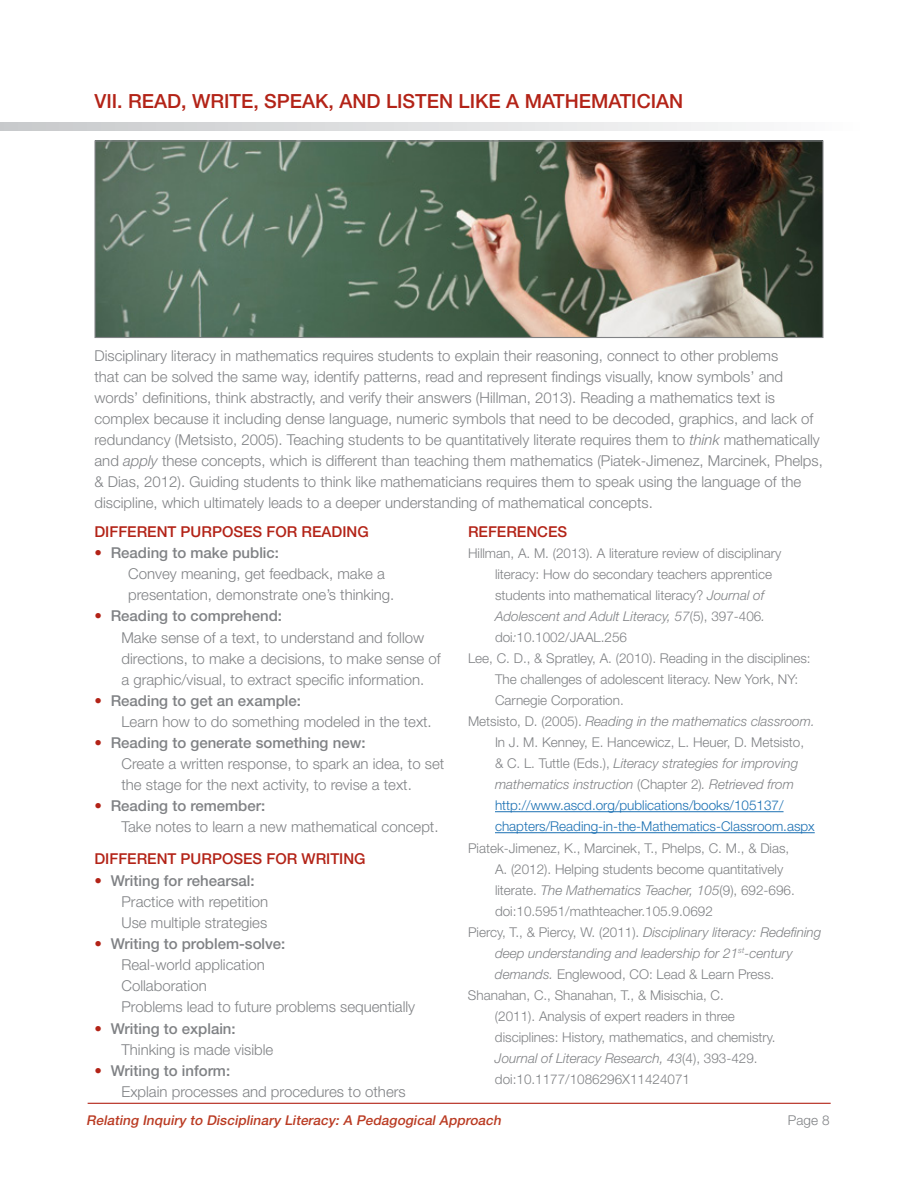
<style>
.page{position:relative;width:918px;height:1188px;background:#fff}
.page>*{position:absolute;margin:0;border:0;box-sizing:border-box;transform-origin:0 0}
.t1{font:500 19.5px "Helvetica Neue LT Std";color:#b32317}
.t2{font:300 15px/21.1px "Helvetica Neue LT Std";color:#808285}
.t3{font:500 15px "Helvetica Neue LT Std";color:#b32317}
.t4{font:300 13.5px "Helvetica Neue LT Std";color:#808285}
.t5{font:italic 300 13.5px "Helvetica Neue LT Std";color:#808285}
.t6{font:300 13.5px "Helvetica Neue LT Std";color:#1b70b3}
.t7{font:italic 500 13.5px "Helvetica Neue LT Std";color:#ba3b23}
.s1{font-style:italic}
.s2{font-weight:500;color:#b32317}
.s3{font-weight:500}
.s4{font-style:normal}
</style>
<div class="page">
<hr style="left:88px;top:1103px;width:743px;height:1px;background:#b32317">
<img style="left:96px;top:142px;width:726px;height:194px">
<div style="left:94px;top:140px;width:730px;height:198px;border:1px solid #808285"></div>
<svg style="left:0;top:122px;width:746px;height:8px;background:#dedfe0"></svg>
<hr style="left:495px;top:811px;width:289px;height:1px;background:#1b70b3">
<hr style="left:495px;top:832px;width:320px;height:1px;background:#1b70b3">
<h1 class="t1" style="left:94px;top:90px;width:590px">VII. READ, WRITE, SPEAK, AND LISTEN LIKE A MATHEMATICIAN</h1>
<p class="t2" style="left:94px;top:344px;width:730px">Disciplinary literacy in mathematics requires students to explain their reasoning, connect to other problems<br>that can be solved the same way, identify patterns, read and represent findings visually, know symbols’ and words’ definitions, think abstractly, and verify their answers (Hillman, 2013). Reading a mathematics text is complex because it including dense language, numeric symbols that need to be decoded, graphics, and lack of redundancy (Metsisto, 2005). Teaching students to be quantitatively literate requires them to <span class="s1">think</span> mathematically and <span class="s1">apply</span> these concepts, which is different than teaching them mathematics (Piatek-Jimenez, Marcinek, Phelps, &amp; Dias, 2012). Guiding students to think like mathematicians requires them to speak using the language of the discipline, which ultimately leads to a deeper understanding of mathematical concepts.</p>
<p class="t3" style="left:94px;top:523px;width:276px">DIFFERENT PURPOSES FOR READING</p>
<p class="t2" style="left:128px;top:542px;width:268px;text-indent:-34px"><span class="s2">•</span> <span class="s3">Reading to make public:<br></span>Convey meaning, get feedback, make a presentation, demonstrate one’s thinking.</p>
<p class="t2" style="left:122px;top:605px;width:321px;text-indent:-27px"><span class="s2">•</span> <span class="s3">Reading to comprehend:<br></span>Make sense of a text, to understand and follow directions, to make a decisions, to make sense of a graphic/visual, to extract specific information.</p>
<p class="t2" style="left:122px;top:689px;width:312px;text-indent:-27px"><span class="s2">•</span> <span class="s3">Reading to get an example:<br></span>Learn how to do something modeled in the text.</p>
<p class="t2" style="left:122px;top:732px;width:324px;text-indent:-27px"><span class="s2">•</span> <span class="s3">Reading to generate something new:<br></span>Create a written response, to spark an idea, to set the stage for the next activity, to revise a text.</p>
<p class="t2" style="left:122px;top:795px;width:319px;text-indent:-27px"><span class="s2">•</span> <span class="s3">Reading to remember:<br></span>Take notes to learn a new mathematical concept.</p>
<p class="t3" style="left:95px;top:850px;width:273px">DIFFERENT PURPOSES FOR WRITING</p>
<p class="t2" style="left:122px;top:869px;width:148px;text-indent:-27px"><span class="s2">•</span> <span class="s3">Writing for rehearsal:<br></span>Practice with repetition<br>Use multiple strategies</p>
<p class="t2" style="left:122px;top:933px;width:295px;text-indent:-27px"><span class="s2">•</span> <span class="s3">Writing to problem-solve:<br></span>Real-world application<br>Collaboration<br>Problems lead to future problems sequentially</p>
<p class="t2" style="left:122px;top:1017px;width:153px;text-indent:-27px"><span class="s2">•</span> <span class="s3">Writing to explain:<br></span>Thinking is made visible</p>
<p class="t2" style="left:122px;top:1060px;width:286px;text-indent:-27px"><span class="s2">•</span> <span class="s3">Writing to inform:<br></span>Explain processes and procedures to others</p>
<p class="t3" style="left:468px;top:523px;width:101px">REFERENCES</p>
<p class="t4" style="left:468px;top:545px;width:315px">Hillman, A. M. (2013). A literature review of disciplinary</p>
<p class="t4" style="left:495px;top:566px;width:279px">literacy: How do secondary teachers apprentice</p>
<p class="t4" style="left:495px;top:587px;width:271px">students into mathematical literacy? <span class="s1">Journal of</span></p>
<p class="t5" style="left:495px;top:608px;width:272px">Adolescent and Adult Literacy, 57<span class="s4">(5), 397-406</span>.</p>
<p class="t4" style="left:495px;top:629px;width:134px">doi<span class="s1">:</span>10.1002/JAAL.256</p>
<p class="t4" style="left:468px;top:650px;width:344px">Lee, C. D., &amp; Spratley, A. (2010). Reading in the disciplines:</p>
<p class="t4" style="left:495px;top:671px;width:305px">The challenges of adolescent literacy. New York, NY:</p>
<p class="t4" style="left:495px;top:692px;width:130px">Carnegie Corporation.</p>
<p class="t5" style="left:468px;top:714px;width:348px"><span class="s4">Metsisto, D. (2005).</span> Reading in the mathematics classroom.</p>
<p class="t4" style="left:495px;top:734px;width:311px">In J. M. Kenney, E. Hancewicz, L. Heuer, D. Metsisto,</p>
<p class="t5" style="left:495px;top:756px;width:305px"><span class="s4">&amp; C. L. Tuttle (Eds.),</span> Literacy strategies for improving</p>
<p class="t5" style="left:495px;top:777px;width:301px">mathematics instruction <span class="s4">(Chapter 2)</span>. Retrieved from</p>
<p class="t6" style="left:495px;top:797px;width:290px">http://www.ascd.org/publications/books/105137/</p>
<p class="t6" style="left:495px;top:818px;width:321px">chapters/Reading-in-the-Mathematics-Classroom.aspx</p>
<p class="t4" style="left:468px;top:840px;width:323px">Piatek-Jimenez, K., Marcinek, T., Phelps, C. M., &amp; Dias,</p>
<p class="t4" style="left:495px;top:861px;width:290px">A. (2012). Helping students become quantitatively</p>
<p class="t5" style="left:495px;top:882px;width:301px"><span class="s4">literate.</span> The Mathematics Teacher, 105<span class="s4">(9), 692-696.</span></p>
<p class="t4" style="left:495px;top:903px;width:219px">doi:10.5951/mathteacher.105.9.0692</p>
<p class="t5" style="left:468px;top:924px;width:355px"><span class="s4">Piercy, T., &amp; Piercy, W. (2011).</span> Disciplinary literacy: Redefining</p>
<p class="t5" style="left:495px;top:945px;width:299px">deep understanding and leadership for 21<sup>st</sup>-century</p>
<p class="t4" style="left:495px;top:966px;width:281px"><span class="s1">demands.</span> Englewood, CO: Lead &amp; Learn Press.</p>
<p class="t4" style="left:468px;top:987px;width:257px">Shanahan, C., Shanahan, T., &amp; Misischia, C.</p>
<p class="t4" style="left:495px;top:1008px;width:241px">(2011). Analysis of expert readers in three</p>
<p class="t4" style="left:495px;top:1029px;width:282px">disciplines: History, mathematics, and chemistry.</p>
<p class="t5" style="left:495px;top:1050px;width:264px">Journal of Literacy Research, 43<span class="s4">(4), 393-429.</span></p>
<p class="t4" style="left:495px;top:1071px;width:197px">doi:10.1177/1086296X11424071</p>
<p class="t7" style="left:86px;top:1112px;width:419px">Relating Inquiry to Disciplinary Literacy: A Pedagogical Approach</p>
<p class="t4" style="left:788px;top:1112px;width:43px">Page 8</p>
</div>
